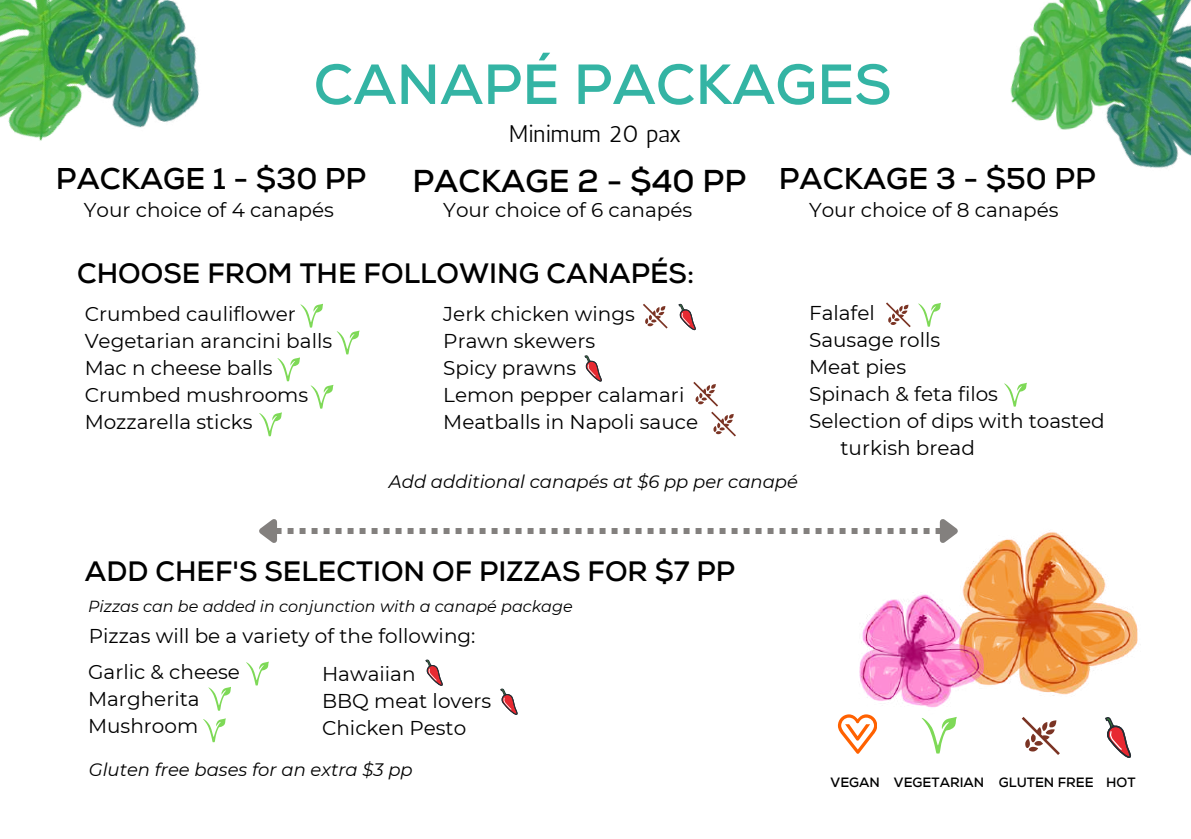
<style>
.page{position:relative;width:1191px;height:839px;background:#fff}
.page>*{position:absolute;margin:0;border:0;box-sizing:border-box;transform-origin:0 0}
.t1{font:700 56.4px "Nexa";color:#34b4a4}
.t2{font:700 31.6px "Nexa";color:#000}
.t3{font:700 30px "Nexa";color:#000}
.t4{font:700 28px "Nexa";color:#000}
.t5{font:24px "Antic";color:#000}
.t6{font:20px/27px "Montserrat";color:#000}
.t7{font:italic 18px "Montserrat";color:#000}
.t8{font:italic 16px "Montserrat";color:#000}
.t9{font:700 13.4px "Nexa";color:#000}
.s1{font-size:30px}
</style>
<div class="page">
<svg style="left:585px;top:355px;width:17px;height:27px"></svg>
<svg style="left:337px;top:330px;width:22px;height:24px"></svg>
<svg style="left:679px;top:304px;width:17px;height:27px"></svg>
<svg style="left:643px;top:304px;width:25px;height:24px"></svg>
<svg style="left:918px;top:303px;width:23px;height:24px"></svg>
<svg style="left:886px;top:302px;width:25px;height:25px"></svg>
<svg style="left:300px;top:304px;width:23px;height:23px"></svg>
<svg style="left:1004px;top:383px;width:23px;height:23px"></svg>
<svg style="left:288px;top:528px;width:6px;height:6px"></svg>
<svg style="left:300px;top:528px;width:6px;height:6px"></svg>
<svg style="left:312px;top:528px;width:6px;height:6px"></svg>
<svg style="left:324px;top:528px;width:6px;height:6px"></svg>
<svg style="left:336px;top:528px;width:6px;height:6px"></svg>
<svg style="left:348px;top:528px;width:6px;height:6px"></svg>
<svg style="left:360px;top:528px;width:6px;height:6px"></svg>
<svg style="left:372px;top:528px;width:6px;height:6px"></svg>
<svg style="left:384px;top:528px;width:6px;height:6px"></svg>
<svg style="left:396px;top:528px;width:6px;height:6px"></svg>
<svg style="left:408px;top:528px;width:6px;height:6px"></svg>
<svg style="left:420px;top:528px;width:6px;height:6px"></svg>
<svg style="left:432px;top:528px;width:6px;height:6px"></svg>
<svg style="left:444px;top:528px;width:6px;height:6px"></svg>
<svg style="left:456px;top:528px;width:6px;height:6px"></svg>
<svg style="left:468px;top:528px;width:6px;height:6px"></svg>
<svg style="left:480px;top:528px;width:6px;height:6px"></svg>
<svg style="left:492px;top:528px;width:6px;height:6px"></svg>
<svg style="left:504px;top:528px;width:6px;height:6px"></svg>
<svg style="left:516px;top:528px;width:6px;height:6px"></svg>
<svg style="left:528px;top:528px;width:6px;height:6px"></svg>
<svg style="left:540px;top:528px;width:6px;height:6px"></svg>
<svg style="left:552px;top:528px;width:6px;height:6px"></svg>
<svg style="left:564px;top:528px;width:6px;height:6px"></svg>
<svg style="left:576px;top:528px;width:6px;height:6px"></svg>
<svg style="left:588px;top:528px;width:6px;height:6px"></svg>
<svg style="left:600px;top:528px;width:6px;height:6px"></svg>
<svg style="left:612px;top:528px;width:6px;height:6px"></svg>
<svg style="left:624px;top:528px;width:6px;height:6px"></svg>
<svg style="left:636px;top:528px;width:6px;height:6px"></svg>
<svg style="left:648px;top:528px;width:6px;height:6px"></svg>
<svg style="left:660px;top:528px;width:6px;height:6px"></svg>
<svg style="left:672px;top:528px;width:6px;height:6px"></svg>
<svg style="left:684px;top:528px;width:6px;height:6px"></svg>
<svg style="left:696px;top:528px;width:6px;height:6px"></svg>
<svg style="left:708px;top:528px;width:6px;height:6px"></svg>
<svg style="left:720px;top:528px;width:6px;height:6px"></svg>
<svg style="left:732px;top:528px;width:6px;height:6px"></svg>
<svg style="left:744px;top:528px;width:6px;height:6px"></svg>
<svg style="left:756px;top:528px;width:6px;height:6px"></svg>
<svg style="left:768px;top:528px;width:6px;height:6px"></svg>
<svg style="left:780px;top:528px;width:6px;height:6px"></svg>
<svg style="left:792px;top:528px;width:6px;height:6px"></svg>
<svg style="left:804px;top:528px;width:6px;height:6px"></svg>
<svg style="left:259px;top:519px;width:23px;height:24px"></svg>
<svg style="left:246px;top:662px;width:22px;height:23px"></svg>
<svg style="left:208px;top:687px;width:23px;height:23px"></svg>
<svg style="left:203px;top:718px;width:22px;height:24px"></svg>
<svg style="left:500px;top:688px;width:18px;height:27px"></svg>
<svg style="left:426px;top:659px;width:17px;height:27px"></svg>
<svg style="left:311px;top:385px;width:22px;height:23px"></svg>
<svg style="left:277px;top:357px;width:23px;height:24px"></svg>
<svg style="left:259px;top:412px;width:23px;height:24px"></svg>
<svg style="left:693px;top:382px;width:43px;height:54px"></svg>
<svg style="left:1105px;top:718px;width:27px;height:40px"></svg>
<svg style="left:1022px;top:718px;width:37px;height:36px"></svg>
<img style="left:1009px;top:530px;width:129px;height:188px">
<img style="left:0;top:0;width:199px;height:141px">
<img style="left:1010px;top:0;width:181px;height:168px">
<img style="left:815px;top:519px;width:194px;height:235px">
<h1 class="t1" style="left:314px;top:51px;width:579px">CANAPÉ PACKAGES</h1>
<p class="t5" style="left:509px;top:120px;width:174px">Minimum 20 pax</p>
<h3 class="t3" style="left:56px;top:161px;width:312px">PACKAGE 1 - $30 PP</h3>
<h2 class="t2" style="left:412px;top:162px;width:685px">PACKAGE 2 - $40 PP <span class="s1">PACKAGE 3 - $50 PP</span></h2>
<p class="t6" style="left:84px;top:196px;width:252px">Your choice of 4 canapés</p>
<p class="t6" style="left:443px;top:196px;width:250px">Your choice of 6 canapés</p>
<p class="t6" style="left:809px;top:196px;width:251px">Your choice of 8 canapés</p>
<h3 class="t4" style="left:77px;top:257px;width:619px">CHOOSE FROM THE FOLLOWING CANAPÉS:</h3>
<p class="t6" style="left:85px;top:300px;width:249px">Crumbed cauliflower<br>Vegetarian arancini balls<br>Mac n cheese balls<br>Crumbed mushrooms<br>Mozzarella sticks</p>
<p class="t6" style="left:443px;top:300px;width:256px">Jerk chicken wings<br>Prawn skewers<br>Spicy prawns<br>Lemon pepper calamari<br>Meatballs in Napoli sauce</p>
<p class="t6" style="left:809px;top:299px;width:67px">Falafel</p>
<p class="t6" style="left:809px;top:326px;width:133px">Sausage rolls</p>
<p class="t6" style="left:809px;top:353px;width:99px">Meat pies</p>
<p class="t6" style="left:809px;top:380px;width:191px">Spinach &amp; feta filos</p>
<p class="t6" style="left:809px;top:407px;width:297px">Selection of dips with toasted</p>
<p class="t6" style="left:840px;top:434px;width:136px">turkish bread</p>
<p class="t7" style="left:389px;top:470px;width:411px">Add additional canapés at $6 pp per canapé</p>
<h3 class="t4" style="left:85px;top:554px;width:652px">ADD CHEF'S SELECTION OF PIZZAS FOR $7 PP</h3>
<p class="t8" style="left:88px;top:596px;width:486px">Pizzas can be added in conjunction with a canapé package</p>
<p class="t6" style="left:89px;top:622px;width:388px">Pizzas will be a variety of the following:</p>
<p class="t6" style="left:88px;top:658px;width:153px">Garlic &amp; cheese<br>Margherita<br>Mushroom</p>
<p class="t6" style="left:322px;top:660px;width:171px">Hawaiian<br>BBQ meat lovers<br>Chicken Pesto</p>
<p class="t7" style="left:89px;top:759px;width:326px">Gluten free bases for an extra $3 pp</p>
<p class="t9" style="left:831px;top:774px;width:307px">VEGAN VEGETARIAN GLUTEN FREE HOT</p>
</div>
